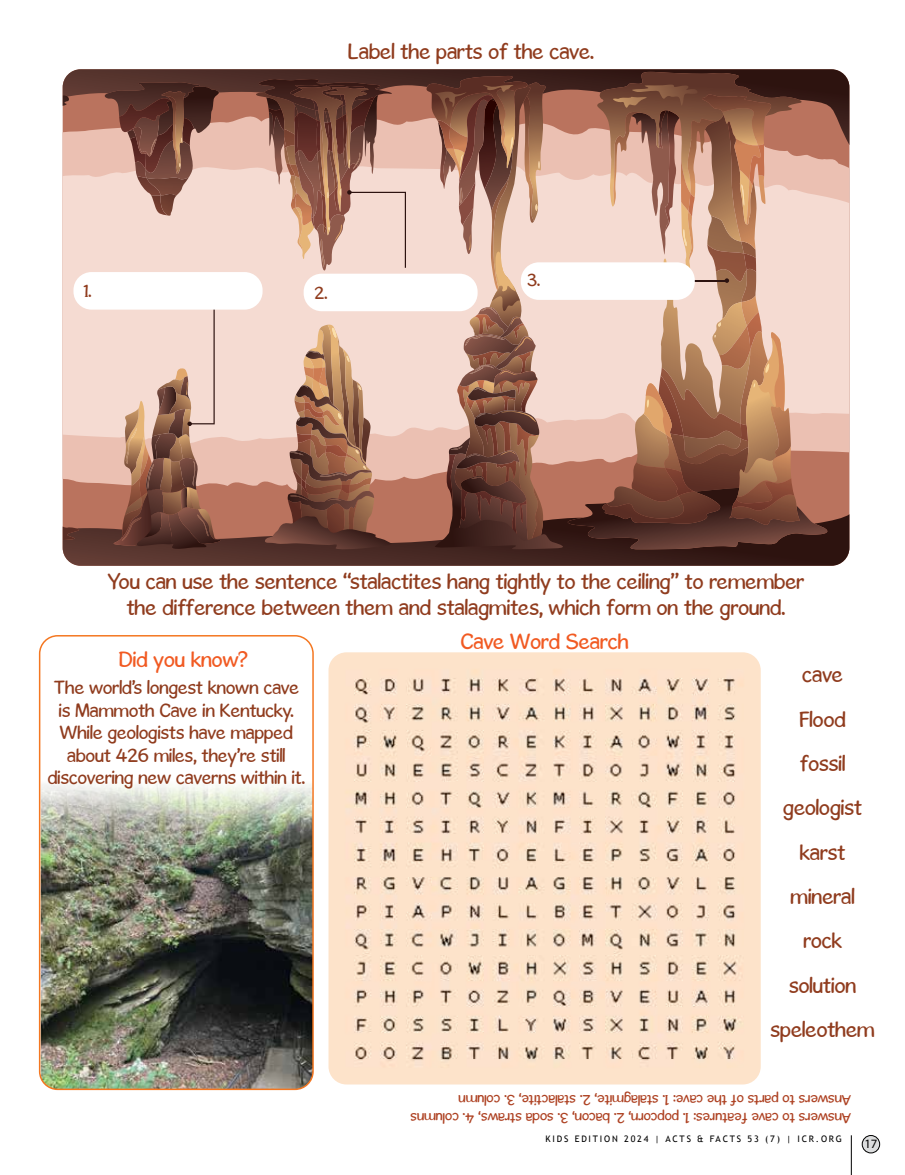
<style>
.page{position:relative;width:905px;height:1175px;background:#fff}
.page>*{position:absolute;margin:0;border:0;box-sizing:border-box;transform-origin:0 0}
.t1{font:22.5px/44.2px "Gosmick Sans";letter-spacing:-.02em;color:#903c1e;text-align:center}
.t2{font:22.5px "Gosmick Sans";letter-spacing:-.02em;color:#f15a22}
.t3{font:19.5px/22.4px "Gosmick Sans";letter-spacing:-.02em;color:#903c1e;text-align:center}
.t4{font:18px "Gosmick Sans";color:#903c1e}
.t5{font:15px/18px "Gosmick Sans";letter-spacing:-.02em;color:#ae4223}
.t6{font:12.75px "Myriad Pro";color:#000}
.t7{font:9px "Trebuchet MS";letter-spacing:.2em;color:#000}
</style>
<div class="page">
<img style="left:40px;top:784px;width:271px;height:305px">
<div style="left:39px;top:635px;width:275px;height:455px;border:2px solid #f47721;border-radius:18px"></div>
<div style="left:862px;top:1135px;width:17px;height:17px;background:#dcddde;border-radius:50%"></div>
<div style="left:862px;top:1135px;width:17px;height:18px;border:1px solid #000;border-radius:50%"></div>
<hr style="left:851px;top:1135px;width:1px;height:39px;background:#000">
<img style="left:328px;top:652px;width:432px;height:432px">
<svg style="left:63px;top:69px;width:786px;height:497px;background:#b68f80"></svg>
<div style="left:73px;top:272px;width:189px;height:37px;background:#fff;border-radius:18px"></div>
<div style="left:303px;top:274px;width:174px;height:37px;background:#fff;border-radius:18px"></div>
<div style="left:521px;top:262px;width:173px;height:38px;background:#fff;border-radius:18px"></div>
<p class="t1" style="left:348px;top:29px;width:248px">Label the parts of the cave.</p>
<p class="t4" style="left:83px;top:280px;width:10px">1.</p>
<p class="t4" style="left:314px;top:282px;width:15px">2.</p>
<p class="t4" style="left:527px;top:269px;width:15px">3.</p>
<p class="t1" style="left:108px;top:568px;width:698px;line-height:25.8px">You can use the sentence “stalactites hang tightly to the ceiling” to remember the difference between them and stalagmites, which form on the ground.</p>
<p class="t2" style="left:118px;top:645px;width:131px">Did you know?</p>
<p class="t3" style="left:47px;top:676px;width:259px">The world’s longest known cave is Mammoth Cave in Kentucky.<br>While geologists have mapped about 426 miles, they’re still discovering new caverns within it.</p>
<p class="t2" style="left:460px;top:627px;width:170px">Cave Word Search</p>
<p class="t1" style="left:770px;top:652px;width:106px">cave<br>Flood<br>fossil geologist karst mineral rock solution speleothem</p>
<p class="t5" style="left:851px;top:1126px;width:442px;rotate:-180deg">Answers to cave features: 1. popcorn, 2. bacon, 3. soda straws, 4. columns<br>Answers to parts of the cave: 1. stalagmite, 2. stalactite, 3. column</p>
<p class="t7" style="left:545px;top:1133px;width:298px">KIDS EDITION 2024 | ACTS &amp; FACTS 53 (7) | ICR.ORG</p>
<p class="t6" style="left:864px;top:1136px;width:14px">17</p>
</div>
